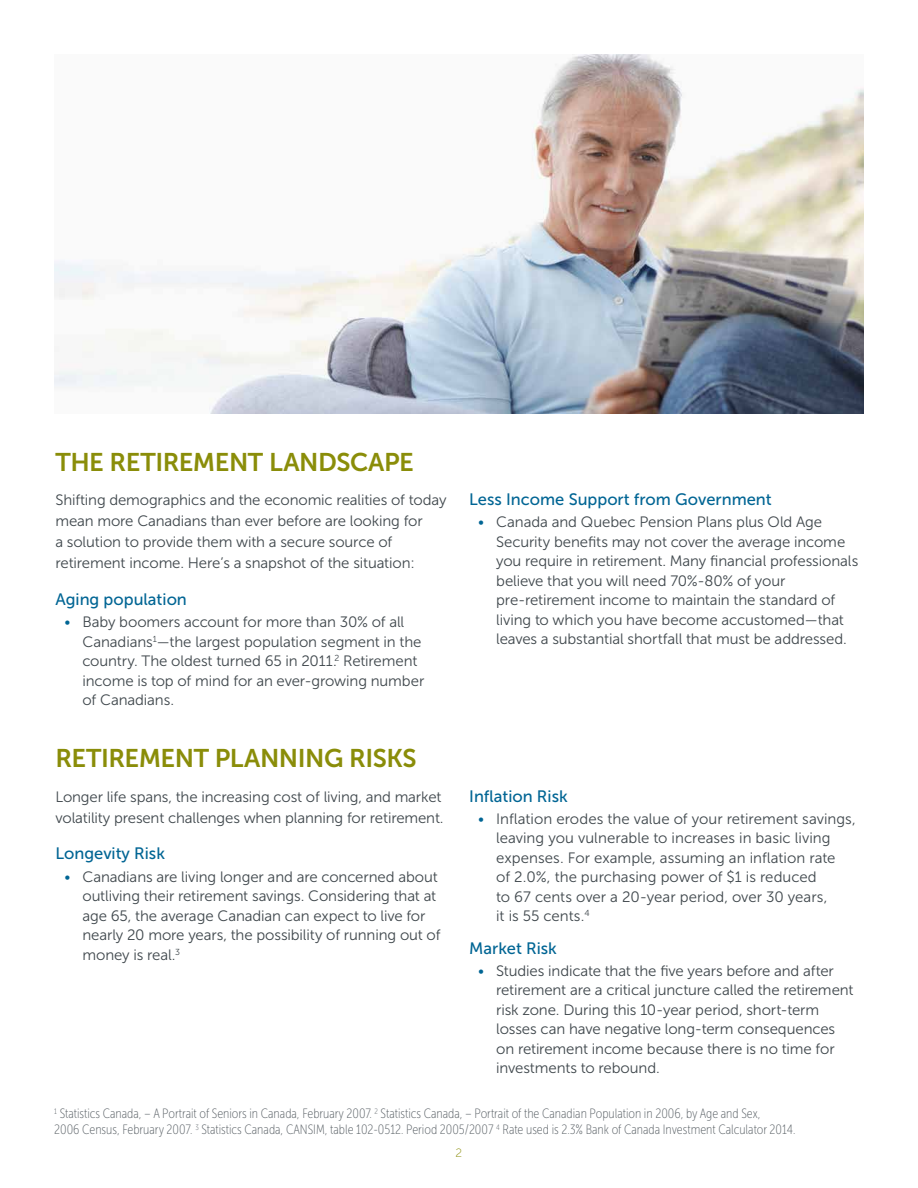
<style>
.page{position:relative;width:918px;height:1188px;background:#fff}
.page>*{position:absolute;margin:0;border:0;box-sizing:border-box;transform-origin:0 0}
.Heading_1{font:25.5px "Museo Sans 700";letter-spacing:-.02em;color:#8a8d09}
.Heading_2{font:16.5px "Museo Sans 500";color:#006594}
.Body_Copy{font:15px/19.5px "Museo Sans 300";letter-spacing:-.01em;color:#3f474c}
.t1{font:13.5px/16.2px "Museo Sans Cond 100";color:#5a6166}
.t2{font:12px "Museo Sans 100";color:#8a8d09}
.s1{color:#006594}
</style>
<div class="page">
<img style="left:54px;top:54px;width:810px;height:360px">
<h1 class="Heading_1" style="left:55px;top:448px;width:360px">THE RETIREMENT LANDSCAPE</h1>
<p class="Body_Copy" style="left:55px;top:490px;width:393px;line-height:21px">Shifting demographics and the economic realities of today mean more Canadians than ever before are looking for<br>a solution to provide them with a secure source of retirement income. Here’s a snapshot of the situation:</p>
<h2 class="Heading_2" style="left:55px;top:590px;width:133px">Aging population</h2>
<p class="Body_Copy" style="left:82px;top:612px;width:343px;text-indent:-18px"><span class="s1">•</span> Baby boomers account for more than 30% of all Canadians<sup>1</sup>—the largest population segment in the country. The oldest turned 65 in 2011.<sup>2</sup> Retirement income is top of mind for an ever-growing number of Canadians.</p>
<h2 class="Heading_2" style="left:469px;top:490px;width:304px">Less Income Support from Government</h2>
<p class="Body_Copy" style="left:496px;top:512px;width:364px;text-indent:-18px"><span class="s1">•</span> Canada and Quebec Pension Plans plus Old Age Security benefits may not cover the average income you require in retirement. Many financial professionals believe that you will need 70%-80% of your pre-retirement income to maintain the standard of living to which you have become accustomed—that leaves a substantial shortfall that must be addressed.</p>
<h1 class="Heading_1" style="left:55px;top:744px;width:363px">RETIREMENT PLANNING RISKS</h1>
<p class="Body_Copy" style="left:55px;top:786px;width:390px;line-height:21px">Longer life spans, the increasing cost of living, and market volatility present challenges when planning for retirement.</p>
<h2 class="Heading_2" style="left:55px;top:845px;width:111px">Longevity Risk</h2>
<p class="Body_Copy" style="left:82px;top:867px;width:360px;text-indent:-18px"><span class="s1">•</span> Canadians are living longer and are concerned about outliving their retirement savings. Considering that at age 65, the average Canadian can expect to live for nearly 20 more years, the possibility of running out of money is real.<sup>3</sup></p>
<h2 class="Heading_2" style="left:469px;top:787px;width:100px">Inflation Risk</h2>
<p class="Body_Copy" style="left:496px;top:809px;width:361px;text-indent:-18px"><span class="s1">•</span> Inflation erodes the value of your retirement savings, leaving you vulnerable to increases in basic living expenses. For example, assuming an inflation rate<br>of 2.0%, the purchasing power of $1 is reduced<br>to 67 cents over a 20-year period, over 30 years,<br>it is 55 cents.<sup>4</sup></p>
<h2 class="Heading_2" style="left:469px;top:939px;width:89px">Market Risk</h2>
<p class="Body_Copy" style="left:496px;top:961px;width:359px;text-indent:-18px"><span class="s1">•</span> Studies indicate that the five years before and after retirement are a critical juncture called the retirement risk zone. During this 10-year period, short-term losses can have negative long-term consequences on retirement income because there is no time for investments to rebound.</p>
<p class="t1" style="left:54px;top:1106px;width:743px"><sup>1</sup> Statistics Canada, – A Portrait of Seniors in Canada, February 2007. <sup>2</sup> Statistics Canada, – Portrait of the Canadian Population in 2006, by Age and Sex,<br>2006 Census, February 2007. <sup>3</sup> Statistics Canada, CANSIM, table 102-0512. Period 2005/2007 <sup>4</sup> Rate used is 2.3% Bank of Canada Investment Calculator 2014.</p>
<p class="t2" style="left:456px;top:1146px;width:8px">2</p>
</div>
